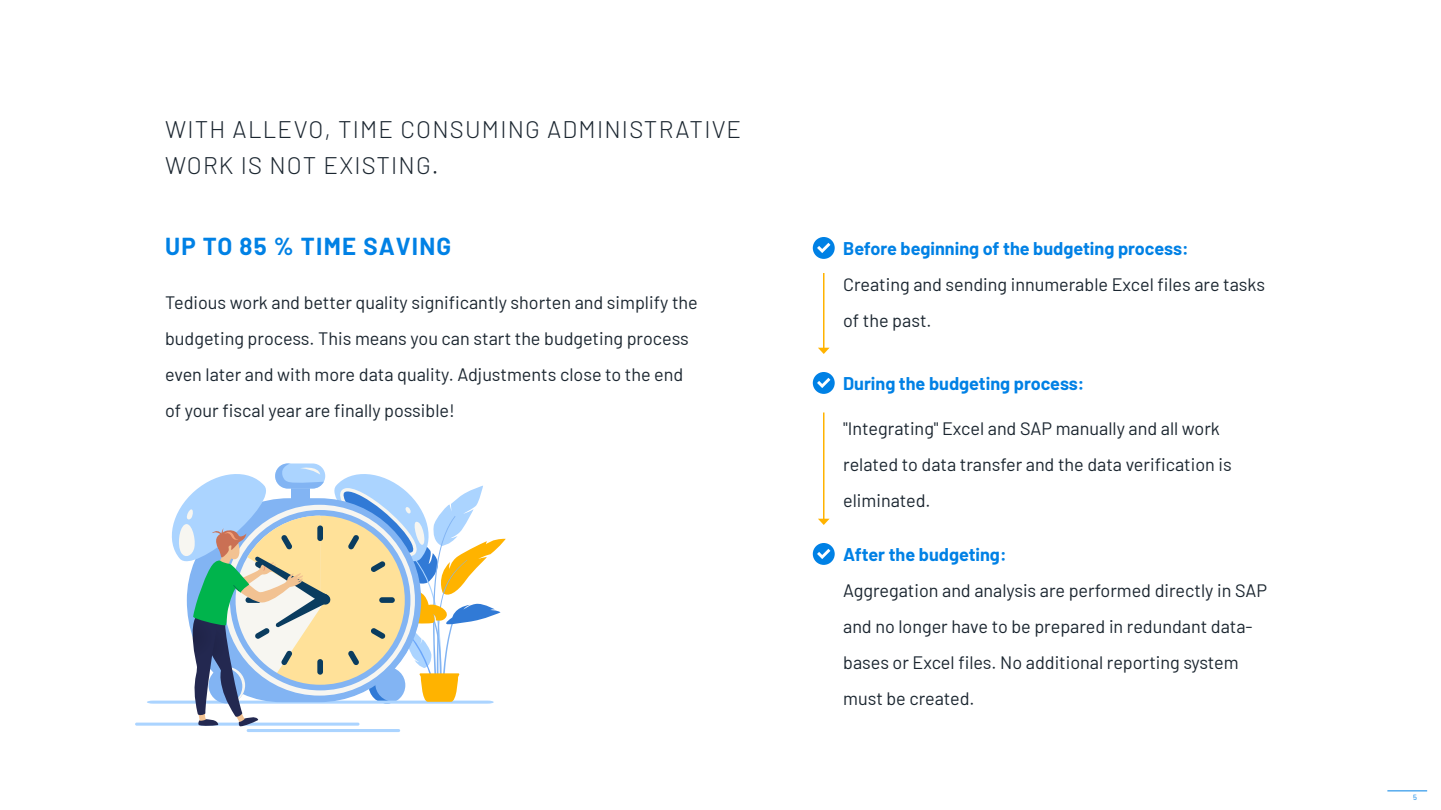
<style>
.page{position:relative;width:1441px;height:810px;background:#fff}
.page>*{position:absolute;margin:0;border:0;box-sizing:border-box;transform-origin:0 0}
.t1{font:300 24px/36px "Barlow";letter-spacing:.05em;color:#1b2630}
.t2{font:700 24px "Barlow";letter-spacing:.05em;color:#0081e5}
.t3{font:18px/36px "Barlow";color:#1b2630}
.t4{font:700 18px "Barlow";color:#0081e5}
.t5{font:7.5px "Barlow";color:#0081e5}
</style>
<div class="page">
<svg style="left:275px;top:463px;width:50px;height:26px"></svg>
<hr style="left:135px;top:723px;width:224px;height:3px;background:#abd4ff;border-radius:2px">
<hr style="left:247px;top:729px;width:153px;height:3px;background:#abd4ff;border-radius:2px">
<svg style="left:147px;top:464px;width:358px;height:263px"></svg>
<hr style="left:1387px;top:790px;width:39px;height:1px;background:#0081e5">
<svg style="left:812px;top:237px;width:22px;height:22px"></svg>
<svg style="left:812px;top:372px;width:22px;height:22px"></svg>
<svg style="left:812px;top:543px;width:22px;height:22px"></svg>
<hr style="left:823px;top:273px;width:1px;height:75px;background:#ffb300">
<svg style="left:818px;top:348px;width:11px;height:6px"></svg>
<hr style="left:823px;top:412px;width:1px;height:107px;background:#ffb300">
<svg style="left:818px;top:519px;width:11px;height:6px"></svg>
<h1 class="t1" style="left:165px;top:110px;width:577px">WITH ALLEVO, TIME CONSUMING ADMINISTRATIVE<br>WORK IS NOT EXISTING.</h1>
<h1 class="t2" style="left:165px;top:229px;width:287px">UP TO 85 % TIME SAVING</h1>
<p class="t3" style="left:165px;top:283px;width:534px">Tedious work and better quality significantly shorten and simplify the budgeting process. This means you can start the budgeting process even later and with more data quality. Adjustments close to the end of your fiscal year are finally possible!</p>
<p class="t4" style="left:843px;top:235px;width:347px">Before beginning of the budgeting process:</p>
<p class="t3" style="left:843px;top:265px;width:423px">Creating and sending innumerable Excel files are tasks of the past.</p>
<p class="t4" style="left:843px;top:370px;width:243px">During the budgeting process:</p>
<p class="t3" style="left:843px;top:409px;width:390px">"Integrating" Excel and SAP manually and all work related to data transfer and the data verification is eliminated.</p>
<p class="t4" style="left:843px;top:541px;width:165px">After the budgeting:</p>
<p class="t3" style="left:843px;top:571px;width:425px">Aggregation and analysis are performed directly in SAP and no longer have to be prepared in redundant data&shy;bases or Excel files. No additional reporting system must be created.</p>
<p class="t5" style="left:1412px;top:792px;width:5px">5</p>
</div>
